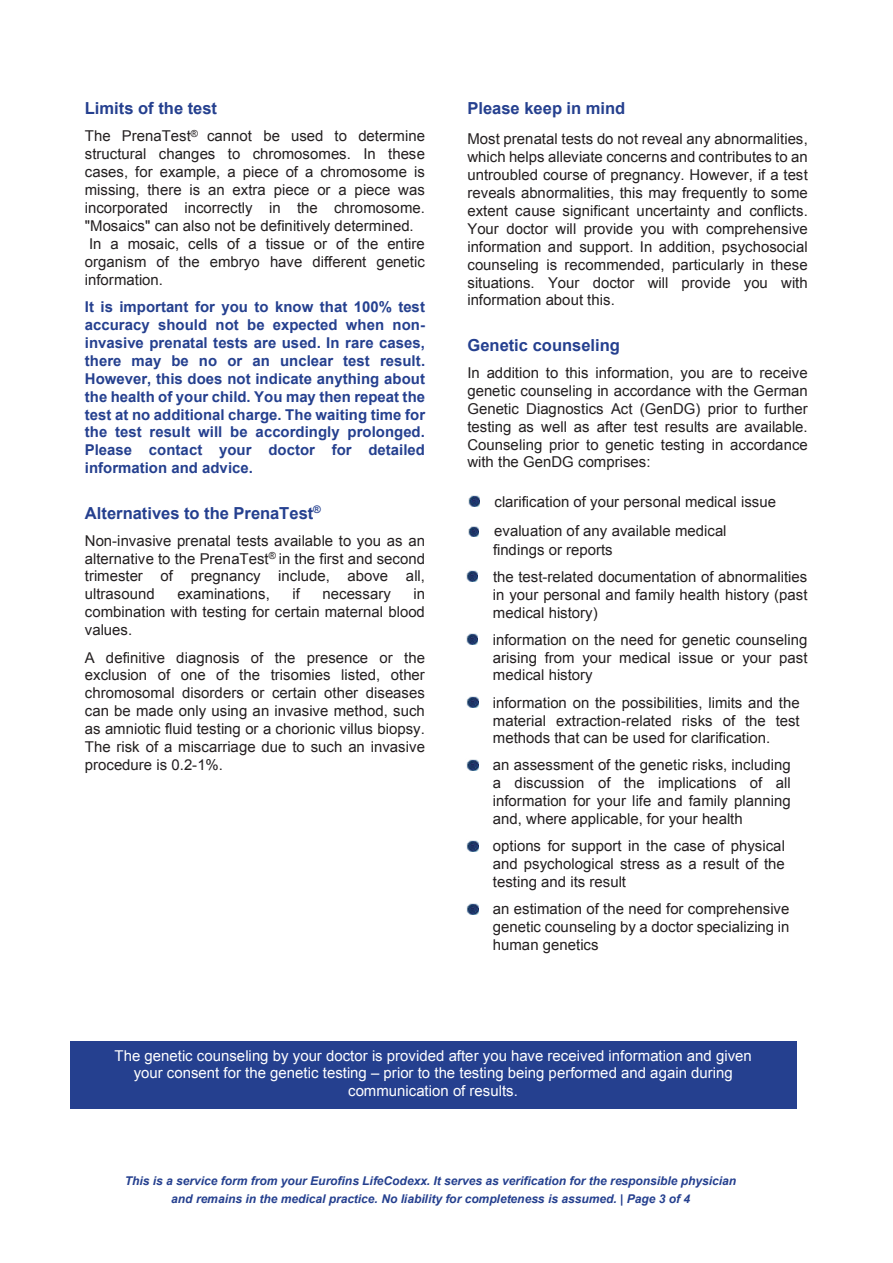
<style>
.page{position:relative;width:893px;height:1263px;background:#fff}
.page>*{position:absolute;margin:0;border:0;box-sizing:border-box;transform-origin:0 0}
.t1{font:700 16.5px "Arial";color:#25408f}
.t2{font:15px/17.9px "Arial";color:#231f20;text-align:justify}
.t3{font:700 15px/17.9px "Arial";letter-spacing:.005em;color:#25408f;text-align:justify}
.t4{font:15px/17.2px "Arial";color:#fff;text-align:center}
.t5{font:italic 700 12px/18px "Arial";letter-spacing:-.005em;color:#25408f;text-align:center}
</style>
<div class="page">
<svg style="left:468px;top:495px;width:11px;height:11px"></svg>
<svg style="left:468px;top:526px;width:11px;height:10px"></svg>
<svg style="left:466px;top:570px;width:12px;height:12px"></svg>
<svg style="left:466px;top:633px;width:12px;height:12px"></svg>
<svg style="left:466px;top:696px;width:12px;height:12px"></svg>
<svg style="left:466px;top:759px;width:12px;height:11px"></svg>
<svg style="left:466px;top:840px;width:12px;height:11px"></svg>
<svg style="left:466px;top:903px;width:12px;height:11px"></svg>
<div style="left:70px;top:1041px;width:727px;height:67px;background:#25408f"></div>
<p class="t1" style="left:85px;top:98px;width:134px">Limits of the test</p>
<p class="t2" style="left:85px;top:127px;width:342px;text-align:left">The PrenaTest<sup>®</sup> cannot be used to determine structural changes to chromosomes. In these cases, for example, a piece of a chromosome is missing, there is an extra piece or a piece was incorporated incorrectly in the chromosome. "Mosaics" can also not be definitively determined.<br>In a mosaic, cells of a tissue or of the entire organism of the embryo have different genetic information.</p>
<p class="t3" style="left:85px;top:299px;width:342px">It is important for you to know that 100% test accuracy should not be expected when non&shy;invasive prenatal tests are used. In rare cases, there may be no or an unclear test result.<br>However, this does not indicate anything about the health of your child. You may then repeat the test at no additional charge. The waiting time for the test result will be accordingly prolonged.<br>Please contact your doctor for detailed information and advice.</p>
<p class="t1" style="left:85px;top:502px;width:238px">Alternatives to the PrenaTest<sup>®</sup></p>
<p class="t2" style="left:85px;top:532px;width:342px">Non-invasive prenatal tests available to you as an alternative to the PrenaTest<sup>®</sup> in the first and second trimester of pregnancy include, above all, ultrasound</p>
<p class="t2" style="left:177px;top:585px;width:94px">examinations,</p>
<p class="t2" style="left:293px;top:585px;width:9px">if</p>
<p class="t2" style="left:323px;top:585px;width:70px">necessary</p>
<p class="t2" style="left:85px;top:585px;width:342px;text-indent:329px">in combination with testing for certain maternal blood values.</p>
<p class="t2" style="left:85px;top:648px;width:342px">A definitive diagnosis of the presence or the exclusion of one of the trisomies listed, other chromosomal disorders or certain other diseases can be made only using an invasive method, such as amniotic fluid testing or a chorionic villus biopsy.<br>The risk of a miscarriage due to such an invasive procedure is 0.2-1%.</p>
<p class="t1" style="left:467px;top:98px;width:159px">Please keep in mind</p>
<p class="t2" style="left:467px;top:130px;width:342px">Most prenatal tests do not reveal any abnormalities, which helps alleviate concerns and contributes to an untroubled course of pregnancy. However, if a test reveals abnormalities, this may frequently to some extent cause significant uncertainty and conflicts.<br>Your doctor will provide you with comprehensive information and support. In addition, psychosocial counseling is recommended, particularly in these situations. Your doctor will provide you with information about this.</p>
<p class="t1" style="left:467px;top:334px;width:154px">Genetic counseling</p>
<p class="t2" style="left:467px;top:364px;width:342px">In addition to this information, you are to receive genetic counseling in accordance with the German Genetic Diagnostics Act (GenDG) prior to further testing as well as after test results are available.<br>Counseling prior to genetic testing in accordance with the GenDG comprises:</p>
<p class="t2" style="left:494px;top:486px;width:283px;line-height:29.8px">clarification of your personal medical issue evaluation of any available medical</p>
<p class="t2" style="left:493px;top:536px;width:316px;line-height:27.2px">findings or reports<br>the test-related documentation of abnormalities</p>
<p class="t2" style="left:493px;top:585px;width:316px">in your personal and family health history (past medical history)</p>
<p class="t2" style="left:493px;top:630px;width:316px">information on the need for genetic counseling arising from your medical issue or your past medical history</p>
<p class="t2" style="left:493px;top:694px;width:308px">information on the possibilities, limits and the material extraction-related risks of the test methods that can be used for clarification.</p>
<p class="t2" style="left:493px;top:756px;width:299px">an assessment of the genetic risks, including a discussion of the implications of all information for your life and family planning and, where applicable, for your health</p>
<p class="t2" style="left:493px;top:837px;width:294px">options for support in the case of physical and psychological stress as a result of the testing and its result</p>
<p class="t2" style="left:493px;top:900px;width:298px">an estimation of the need for comprehensive genetic counseling by a doctor specializing in human genetics</p>
<p class="t4" style="left:115px;top:1047px;width:639px">The genetic counseling by your doctor is provided after you have received information and given your consent for the genetic testing – prior to the testing being performed and again during communication of results.</p>
<p class="t5" style="left:125px;top:1172px;width:613px">This is a service form from your Eurofins LifeCodexx. It serves as verification for the responsible physician and remains in the medical practice. No liability for completeness is assumed. | Page 3 of 4</p>
</div>
